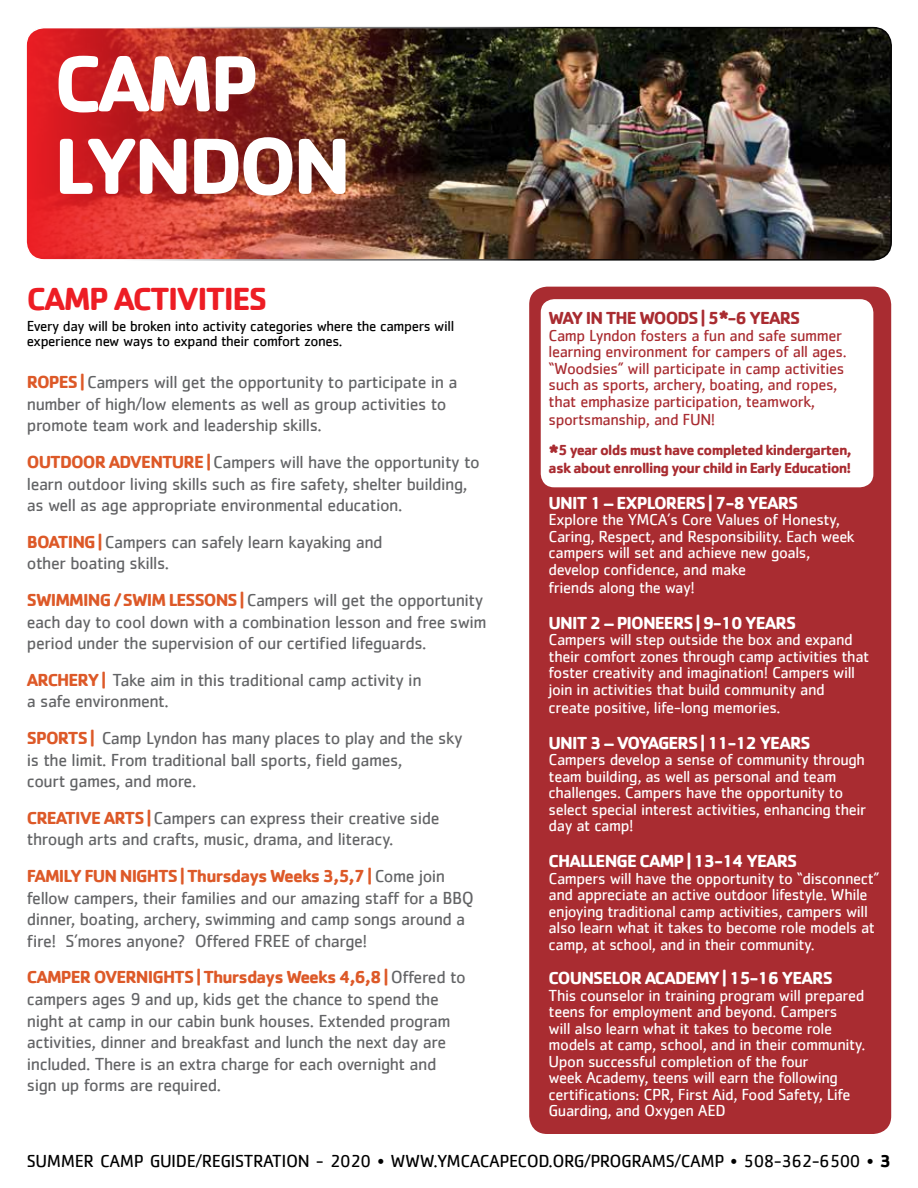
<style>
.page{position:relative;width:918px;height:1188px;background:#fff}
.page>*{position:absolute;margin:0;border:0;box-sizing:border-box;transform-origin:0 0}
.t1{font:700 82.5px/82.5px "Cachet";letter-spacing:-.05em;color:#fff}
.t2{font:700 33px "Cachet";letter-spacing:-.05em;color:#ed1d24}
.t3{font:18px/21.6px "Cachet";letter-spacing:-.025em;color:#636466}
.t4{font:700 18px "Cachet";letter-spacing:-.05em;color:#fff}
.t5{font:18px "Cachet";letter-spacing:-.025em;color:#000}
.t6{font:700 18px "Cachet";letter-spacing:-.05em;color:#a92c31}
.t7{font:16.5px/16.5px "Cachet";letter-spacing:-.025em;color:#fff}
.t8{font:16.5px/16.5px "Cachet";letter-spacing:-.025em;color:#a92c31}
.t9{font:15px/15px "Cachet";letter-spacing:-.025em;color:#000}
.t10{font:700 15px/18px "Cachet";letter-spacing:-.05em;color:#a92c31}
.s1{font-weight:700;color:#dd5928}
.s2{font-size:27px}
.s3{font-weight:700}
</style>
<div class="page">
<div style="left:529px;top:287px;width:362px;height:847px;background:#a92c31;border-radius:18px"></div>
<div style="left:541px;top:299px;width:332px;height:188px;background:#fff;border-radius:14px"></div>
<img style="left:856px;top:28px;width:35px;height:230px">
<img style="left:26px;top:28px;width:839px;height:232px;border-radius:18px">
<div style="left:25px;top:27px;width:841px;height:234px;border:2px solid #fff;border-radius:18px"></div>
<h1 class="t1" style="left:54px;top:39px;width:299px">CAMP<br>LYNDON</h1>
<h2 class="t2" style="left:27px;top:277px;width:242px">CAMP ACTIVITIES</h2>
<p class="t9" style="left:27px;top:318px;width:429px">Every day will be broken into activity categories where the campers will experience new ways to expand their comfort zones.</p>
<p class="t3" style="left:27px;top:371px;width:432px"><span class="s1">ROPES |</span> Campers will get the opportunity to participate in a number of high/low elements as well as group activities to promote team work and leadership skills.</p>
<p class="t3" style="left:27px;top:451px;width:455px"><span class="s1">OUTDOOR ADVENTURE |</span> Campers will have the opportunity to learn outdoor living skills such as fire safety, shelter building, as well as age appropriate environmental education.</p>
<p class="t3" style="left:27px;top:531px;width:357px"><span class="s1">BOATING |</span> Campers can safely learn kayaking and other boating skills.</p>
<p class="t3" style="left:27px;top:589px;width:461px"><span class="s1">SWIMMING / SWIM LESSONS |</span> Campers will get the opportunity each day to cool down with a combination lesson and free swim period under the supervision of our certified lifeguards.</p>
<p class="t3" style="left:27px;top:669px;width:396px"><span class="s1">ARCHERY |</span> Take aim in this traditional camp activity in a safe environment.</p>
<p class="t3" style="left:27px;top:727px;width:437px"><span class="s1">SPORTS |</span> Camp Lyndon has many places to play and the sky is the limit. From traditional ball sports, field games,<br>court games, and more.</p>
<p class="t3" style="left:27px;top:807px;width:414px"><span class="s1">CREATIVE ARTS |</span> Campers can express their creative side through arts and crafts, music, drama, and literacy.</p>
<p class="t3" style="left:27px;top:865px;width:448px"><span class="s1">FAMILY FUN NIGHTS | Thursdays Weeks 3,5,7 |</span> Come join fellow campers, their families and our amazing staff for a BBQ dinner, boating, archery, swimming and camp songs around a fire! S’mores anyone? Offered FREE of charge!</p>
<p class="t3" style="left:27px;top:966px;width:441px"><span class="s1">CAMPER OVERNIGHTS | Thursdays Weeks 4,6,8 |</span> Offered to campers ages 9 and up, kids get the chance to spend the night at camp in our cabin bunk houses. Extended program activities, dinner and breakfast and lunch the next day are included. There is an extra charge for each overnight and sign up forms are required.</p>
<p class="t6" style="left:549px;top:307px;width:253px">WAY IN THE WOODS | 5<span class="s2">*</span>-6 YEARS</p>
<p class="t8" style="left:549px;top:327px;width:300px">Camp Lyndon fosters a fun and safe summer learning environment for campers of all ages. “Woodsies” will participate in camp activities such as sports, archery, boating, and ropes, that emphasize participation, teamwork,</p>
<p class="t8" style="left:549px;top:411px;width:168px">sportsmanship, and FUN!</p>
<p class="t10" style="left:549px;top:440px;width:305px"><span class="s2">*</span>5 year olds must have completed kindergarten, ask about enrolling your child in Early Education!</p>
<p class="t4" style="left:549px;top:491px;width:251px">UNIT 1 – EXPLORERS | 7-8 YEARS</p>
<p class="t7" style="left:549px;top:511px;width:308px">Explore the YMCA’s Core Values of Honesty, Caring, Respect, and Responsibility. Each week campers will set and achieve new goals, develop confidence, and make</p>
<p class="t7" style="left:549px;top:579px;width:148px">friends along the way!</p>
<p class="t4" style="left:549px;top:611px;width:249px">UNIT 2 – PIONEERS | 9-10 YEARS</p>
<p class="t7" style="left:549px;top:631px;width:322px">Campers will step outside the box and expand their comfort zones through camp activities that foster creativity and imagination! Campers will join in activities that build community and</p>
<p class="t7" style="left:549px;top:699px;width:233px">create positive, life-long memories.</p>
<p class="t4" style="left:549px;top:731px;width:263px">UNIT 3 – VOYAGERS | 11-12 YEARS</p>
<p class="t7" style="left:549px;top:751px;width:319px">Campers develop a sense of community through team building, as well as personal and team challenges. Campers have the opportunity to select special interest activities, enhancing their day at camp!</p>
<p class="t4" style="left:549px;top:850px;width:250px">CHALLENGE CAMP | 13-14 YEARS</p>
<p class="t7" style="left:549px;top:870px;width:332px">Campers will have the opportunity to “disconnect” and appreciate an active outdoor lifestyle. While enjoying traditional camp activities, campers will also learn what it takes to become role models at camp, at school, and in their community.</p>
<p class="t4" style="left:549px;top:967px;width:286px">COUNSELOR ACADEMY | 15-16 YEARS</p>
<p class="t7" style="left:549px;top:987px;width:318px">This counselor in training program will prepared teens for employment and beyond. Campers<br>will also learn what it takes to become role models at camp, school, and in their community.<br>Upon successful completion of the four<br>week Academy, teens will earn the following certifications: CPR, First Aid, Food Safety, Life Guarding, and Oxygen AED</p>
<p class="t5" style="left:27px;top:1151px;width:866px">SUMMER CAMP GUIDE/REGISTRATION - 2020 • WWW.YMCACAPECOD.ORG/PROGRAMS/CAMP • 508-362-6500 • <span class="s3">3</span></p>
</div>
